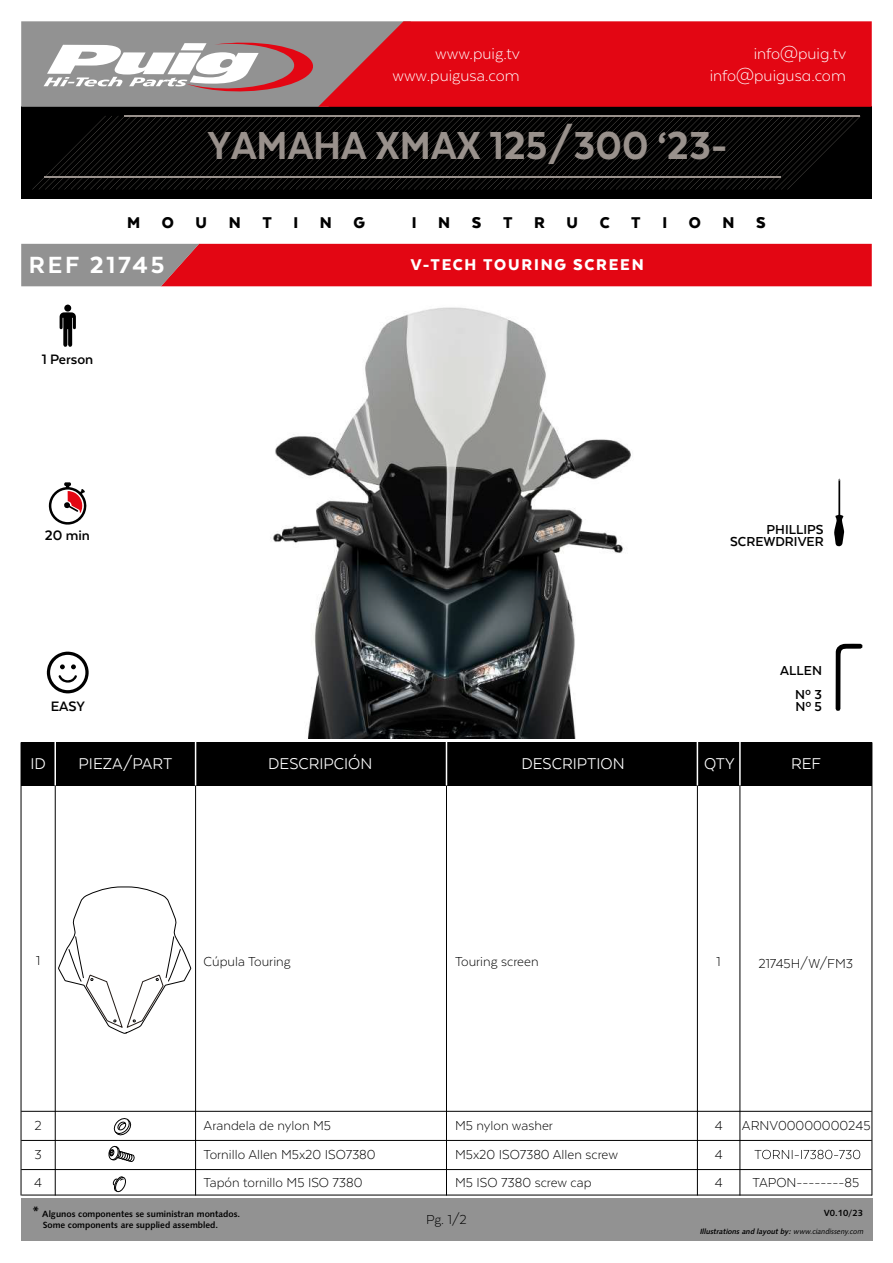
<style>
.page{position:relative;width:893px;height:1263px;background:#fff}
.page>*{position:absolute;margin:0;border:0;box-sizing:border-box;transform-origin:0 0}
.t1{font:800 45px "Texta";color:#99918c;scale:.95 1}
.t2{font:800 27px "Texta";letter-spacing:.1em;color:#fff}
.t3{font:18px "Texta Alt";color:#fff}
.t4{font:300 18px/21.6px "Texta Alt";color:#fff;text-align:right}
.t5{font:300 18px/21.6px "Texta";color:#fff;text-align:right}
.t6{font:900 18px "Texta";letter-spacing:1.2em;color:#000}
.t7{font:900 18px "Texta";letter-spacing:.1em;color:#fff}
.t8{font:700 15.75px "Texta Alt";color:#000}
.t9{font:300 15px "Texta";color:#000}
.t10{font:700 15px/24px "Texta Alt";color:#000;text-align:right}
.t11{font:9px/10.8px "Humanist 531 BT Bold A";color:#000}
.t12{font:italic 7.5px "Humanist 531 BT Bold A";color:#000}
.s1{font-size:15px}
.s2{font-family:"Humanist 531 BT Roman A"}
</style>
<div class="page">
<hr style="left:55px;top:752px;width:1px;height:444px;background:#000">
<hr style="left:21px;top:742px;width:1px;height:454px;background:#000">
<hr style="left:195px;top:752px;width:1px;height:444px;background:#000">
<hr style="left:446px;top:752px;width:1px;height:444px;background:#000">
<hr style="left:697px;top:752px;width:1px;height:444px;background:#000">
<hr style="left:740px;top:752px;width:1px;height:444px;background:#000">
<hr style="left:872px;top:742px;width:1px;height:454px;background:#000">
<div style="left:21px;top:742px;width:851px;height:44px;background:#000"></div>
<hr style="left:54px;top:742px;width:2px;height:44px;background:#fff">
<hr style="left:195px;top:742px;width:1px;height:44px;background:#fff">
<hr style="left:446px;top:742px;width:1px;height:44px;background:#fff">
<hr style="left:697px;top:742px;width:1px;height:44px;background:#fff">
<hr style="left:739px;top:742px;width:2px;height:44px;background:#fff">
<div style="left:21px;top:107px;width:851px;height:92px;background:#000"></div>
<div style="left:411px;top:21px;width:461px;height:86px;background:#e30613"></div>
<svg style="left:21px;top:21px;width:390px;height:86px;background:#ae8b8d"></svg>
<div style="left:21px;top:1198px;width:851px;height:43px;background:#929292"></div>
<svg style="left:21px;top:244px;width:851px;height:42px;background:#d3202a"></svg>
<hr style="left:124px;top:115px;width:736px;height:1px;background:#99918c">
<svg style="left:32px;top:116px;width:829px;height:74px"></svg>
<svg style="left:113px;top:1118px;width:19px;height:18px"></svg>
<svg style="left:108px;top:1145px;width:27px;height:17px"></svg>
<svg style="left:112px;top:1176px;width:14px;height:17px"></svg>
<svg style="left:58px;top:887px;width:133px;height:147px"></svg>
<svg style="left:835px;top:644px;width:27px;height:67px"></svg>
<svg style="left:60px;top:305px;width:16px;height:42px"></svg>
<hr style="left:21px;top:1169px;width:851px;height:1px;background:#000">
<hr style="left:21px;top:1140px;width:851px;height:1px;background:#000">
<hr style="left:21px;top:1111px;width:851px;height:1px;background:#000">
<svg style="left:754px;top:1150px;width:106px;height:9px"></svg>
<svg style="left:47px;top:652px;width:42px;height:41px"></svg>
<svg style="left:49px;top:482px;width:38px;height:43px"></svg>
<svg style="left:834px;top:479px;width:10px;height:68px"></svg>
<img style="left:273px;top:307px;width:358px;height:431px">
<hr style="left:21px;top:1195px;width:851px;height:1px;background:#000">
<p class="t5" style="left:392px;top:43px;width:129px">www.puig.tv www.puigusa.com</p>
<p class="t4" style="left:710px;top:43px;width:138px">info@puig.tv info@puigusa.com</p>
<h1 class="t1" style="left:208px;top:122px;width:548px">YAMAHA XMAX 125/300 ‘23-</h1>
<p class="t6" style="left:127px;top:213px;width:239px">MOUNTING</p>
<p class="t6" style="left:412px;top:213px;width:355px">INSTRUCTIONS</p>
<h2 class="t2" style="left:29px;top:251px;width:137px">REF 21745</h2>
<p class="t7" style="left:411px;top:255px;width:234px">V-TECH TOURING SCREEN</p>
<p class="t8" style="left:42px;top:351px;width:53px">1 Person</p>
<p class="t8" style="left:45px;top:527px;width:47px">20 min</p>
<p class="t8" style="left:51px;top:698px;width:36px">EASY</p>
<p class="t10" style="left:730px;top:524px;width:95px;line-height:12px">PHILLIPS<br>SCREWDRIVER</p>
<p class="t10" style="left:780px;top:658px;width:43px">ALLEN<br>Nº3</p>
<p class="t10" style="left:795px;top:694px;width:28px">Nº 5</p>
<p class="t3" style="left:31px;top:754px;width:17px">ID</p>
<p class="t3" style="left:79px;top:754px;width:95px">PIEZA/PART</p>
<p class="t3" style="left:268px;top:754px;width:106px">DESCRIPCIÓN</p>
<p class="t3" style="left:521px;top:754px;width:105px">DESCRIPTION</p>
<p class="t3" style="left:704px;top:754px;width:32px">QTY</p>
<p class="t3" style="left:791px;top:754px;width:31px">REF</p>
<p class="t9" style="left:36px;top:953px;width:6px">1</p>
<p class="t9" style="left:204px;top:953px;width:89px">Cúpula Touring</p>
<p class="t9" style="left:455px;top:953px;width:85px">Touring screen</p>
<p class="t9" style="left:716px;top:953px;width:6px">1</p>
<p class="t9" style="left:758px;top:955px;width:96px">21745H/W/FM3</p>
<p class="t9" style="left:35px;top:1118px;width:9px">2</p>
<p class="t9" style="left:204px;top:1118px;width:129px">Arandela de nylon M5</p>
<p class="t9" style="left:455px;top:1118px;width:99px">M5 nylon washer</p>
<p class="t9" style="left:715px;top:1118px;width:9px">4</p>
<p class="t9" style="left:742px;top:1118px;width:130px">ARNV00000000245</p>
<p class="t9" style="left:35px;top:1147px;width:9px">3</p>
<p class="t9" style="left:204px;top:1147px;width:174px">Tornillo Allen M5x20 ISO7380</p>
<p class="t9" style="left:455px;top:1147px;width:164px">M5x20 ISO7380 Allen screw</p>
<p class="t9" style="left:715px;top:1147px;width:9px">4</p>
<p class="t9" style="left:34px;top:1175px;width:9px">4</p>
<p class="t9" style="left:204px;top:1175px;width:160px">Tapón tornillo M5 ISO 7380</p>
<p class="t9" style="left:455px;top:1175px;width:138px">M5 ISO 7380 screw cap</p>
<p class="t9" style="left:715px;top:1175px;width:9px">4</p>
<p class="t9" style="left:752px;top:1175px;width:108px">TAPON--------85</p>
<p class="t11" style="left:43px;top:1208px;width:199px;text-indent:-11px"><span class="s1">*</span> Algunos componentes se suministran montados.<br>Some components are supplied assembled.</p>
<p class="t11" style="left:824px;top:1208px;width:41px">V0.10/23</p>
<p class="t9" style="left:426px;top:1211px;width:42px">Pg. 1/2</p>
<p class="t12" style="left:700px;top:1227px;width:167px">Illustrations and layout by: <span class="s2">www.ciandisseny.com</span></p>
</div>
